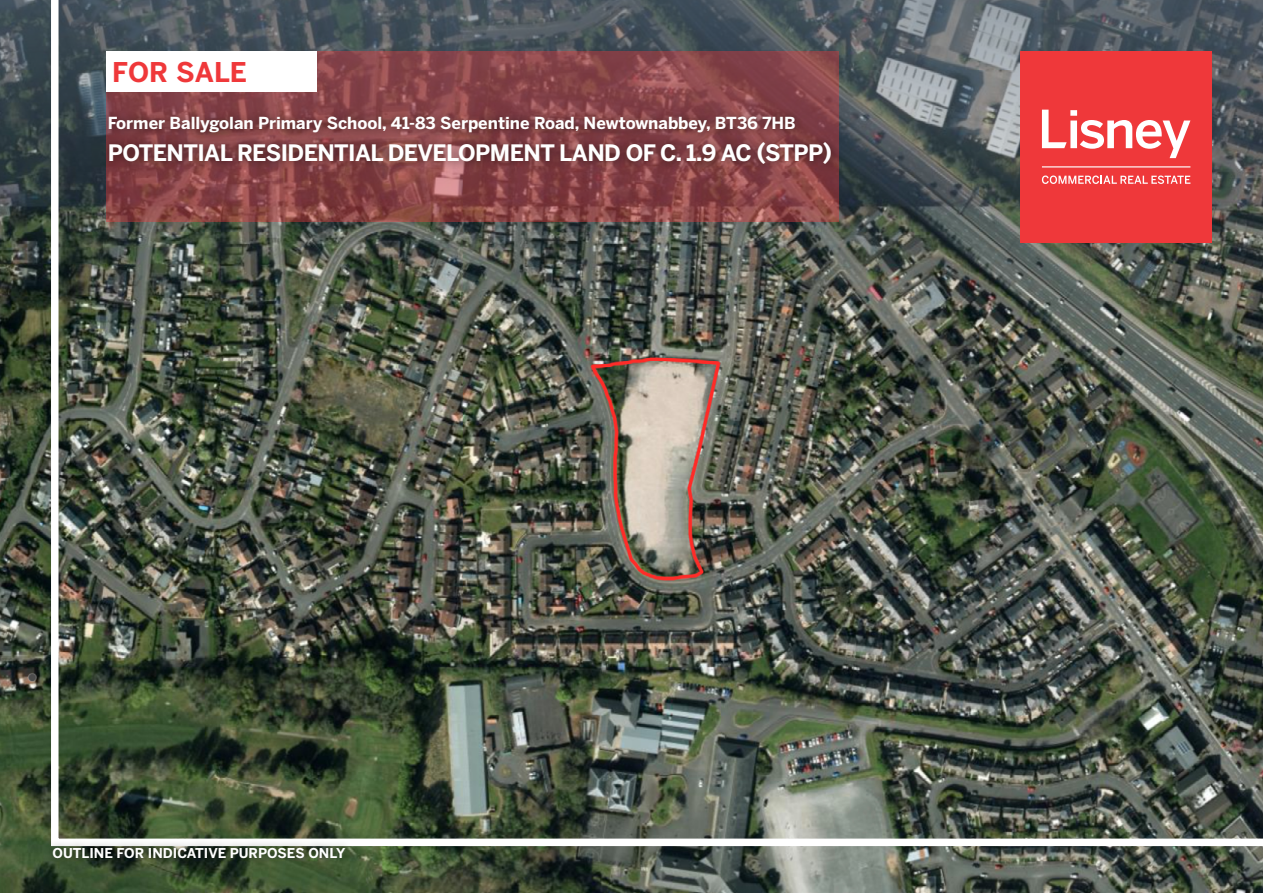
<style>
.page{position:relative;width:1263px;height:893px;background:#fff}
.page>*{position:absolute;margin:0;border:0;box-sizing:border-box;transform-origin:0 0}
.t1{font:700 27px "Benton Sans";color:#ef383a}
.t2{font:700 22.5px "Benton Sans";letter-spacing:-.025em;color:#fff}
.t3{font:700 16.5px "Benton Sans";color:#fff}
.t4{font:700 13.5px "Benton Sans";color:#fff}
</style>
<div class="page">
<img style="left:0;top:319px;width:1263px;height:574px">
<svg style="left:0;top:0;width:47px;height:319px;background:#374343"></svg>
<img style="left:47px;top:0;width:1216px;height:850px">
<div style="left:1020px;top:51px;width:192px;height:192px;background:#ef383a"></div>
<svg style="left:1042px;top:166px;width:148px;height:1px"></svg>
<svg style="left:1042px;top:176px;width:148px;height:8px"></svg>
<svg style="left:1042px;top:110px;width:148px;height:48px"></svg>
<svg style="left:106px;top:51px;width:733px;height:170px;background:#8a474a"></svg>
<div style="left:106px;top:51px;width:211px;height:40px;background:#fff"></div>
<div style="left:100px;top:108px;width:740px;height:65px;background:#000;opacity:.5"></div>
<div style="left:44px;top:838px;width:309px;height:29px;background:#000;opacity:.5"></div>
<h1 class="t1" style="left:112px;top:55px;width:136px">FOR SALE</h1>
<p class="t3" style="left:108px;top:113px;width:689px">Former Ballygolan Primary School, 41-83 Serpentine Road, Newtownabbey, BT36 7HB</p>
<h2 class="t2" style="left:108px;top:139px;width:725px">POTENTIAL RESIDENTIAL DEVELOPMENT LAND OF C. 1.9 AC (STPP)</h2>
<p class="t4" style="left:53px;top:845px;width:294px">OUTLINE FOR INDICATIVE PURPOSES ONLY</p>
</div>
